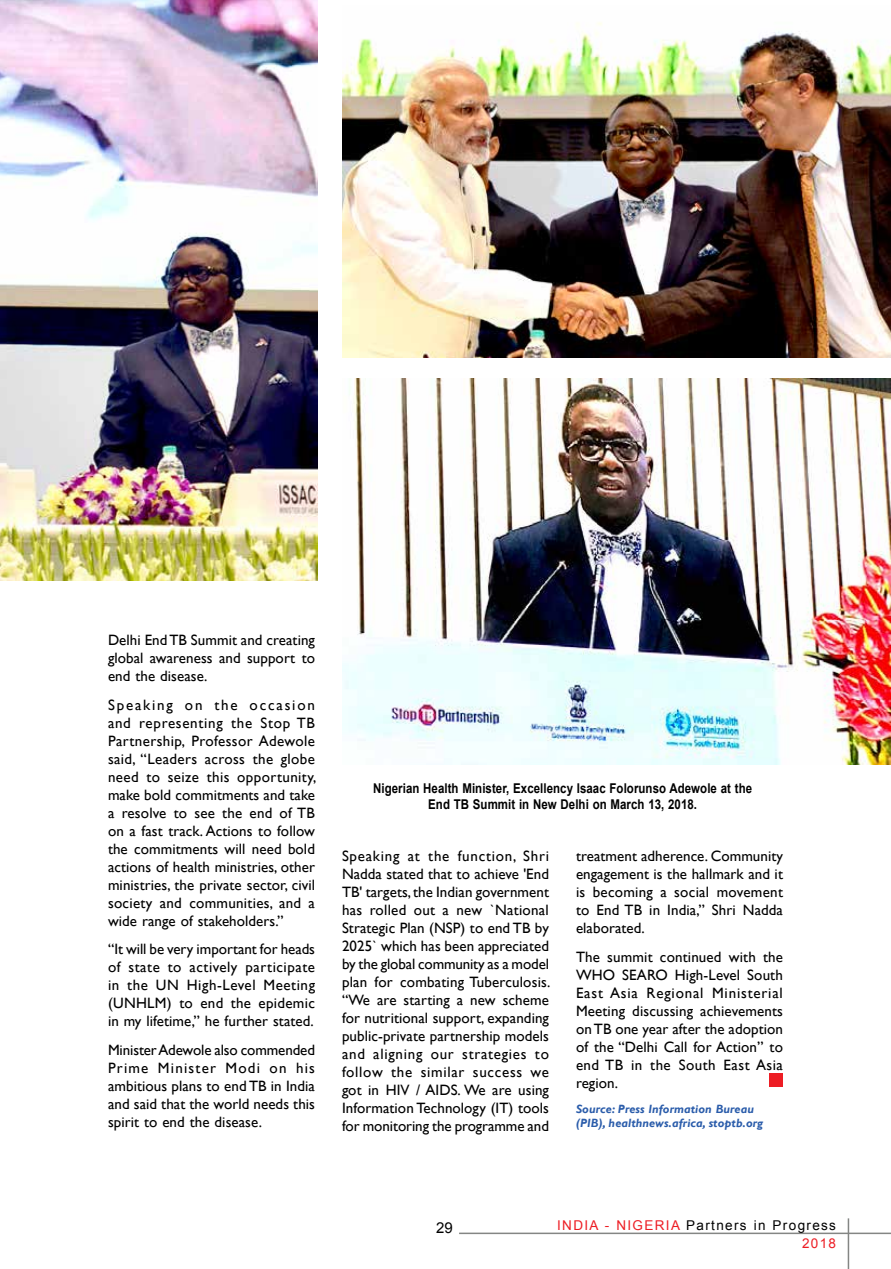
<style>
.page{position:relative;width:891px;height:1269px;background:#fff}
.page>*{position:absolute;margin:0;border:0;box-sizing:border-box;transform-origin:0 0}
.t1{font:15px/18px "Gill Sans";letter-spacing:.005em;color:#000;text-align:justify}
.t2{font:15px "Arial";color:#000}
.t3{font:700 13.5px/16.2px "Arial";letter-spacing:.005em;color:#000;text-align:center;scale:.85 1}
.t4{font:13.5px/18.1px "Arial";letter-spacing:.1em;color:#000;text-align:right}
.t5{font:italic 700 12px/14.4px "Gill Sans";letter-spacing:.005em;color:#2a5caa}
.s1{color:#ed1d24}
</style>
<div class="page">
<hr style="left:848px;top:1218px;width:1px;height:51px;background:#848684">
<hr style="left:459px;top:1233px;width:432px;height:1px;background:#848684">
<img style="left:0;top:0;width:318px;height:580px">
<img style="left:342px;top:378px;width:549px;height:387px">
<img style="left:343px;top:22px;width:548px;height:336px">
<div style="left:770px;top:1073px;width:13px;height:14px;background:#ed1d24"></div>
<p class="t1" style="left:108px;top:631px;width:209px">Delhi End TB Summit and creating global awareness and support to end the disease.</p>
<p class="t1" style="left:108px;top:696px;width:210px">Speaking on the occasion and representing the Stop TB Partnership, Professor Adewole said, “Leaders across the globe need to seize this opportunity, make bold commitments and take a resolve to see the end of TB on a fast track. Actions to follow the commitments will need bold actions of health ministries, other ministries, the private sector, civil society and communities, and a wide range of stakeholders.”</p>
<p class="t1" style="left:108px;top:941px;width:209px">“It will be very important for heads of state to actively participate in the UN High-Level Meeting (UNHLM) to end the epidemic in my lifetime,” he further stated.</p>
<p class="t1" style="left:108px;top:1041px;width:209px">Minister Adewole also commended Prime Minister Modi on his ambitious plans to end TB in India and said that the world needs this spirit to end the disease.</p>
<p class="t3" style="left:373px;top:780px;width:447px">Nigerian Health Minister, Excellency Isaac Folorunso Adewole at the<br>End TB Summit in New Delhi on March 13, 2018.</p>
<p class="t1" style="left:342px;top:847px;width:210px">Speaking at the function, Shri Nadda stated that to achieve 'End TB' targets, the Indian government has rolled out a new `National Strategic Plan (NSP) to end TB by 2025` which has been appreciated by the global community as a model plan for combating Tuberculosis. “We are starting a new scheme for nutritional support, expanding public-private partnership models and aligning our strategies to follow the similar success we got in HIV / AIDS. We are using Information Technology (IT) tools for monitoring the programme and</p>
<p class="t1" style="left:576px;top:847px;width:209px">treatment adherence. Community engagement is the hallmark and it is becoming a social movement to End TB in India,” Shri Nadda elaborated.</p>
<p class="t1" style="left:576px;top:948px;width:209px">The summit continued with the WHO SEARO High-Level South East Asia Regional Ministerial Meeting discussing achievements on TB one year after the adoption of the “Delhi Call for Action” to end TB in the South East Asia region.</p>
<p class="t5" style="left:576px;top:1102px;width:189px">Source: Press Information Bureau (PIB), healthnews.africa, stoptb.org</p>
<p class="t2" style="left:436px;top:1218px;width:18px">29</p>
<p class="t4" style="left:557px;top:1216px;width:280px"><span class="s1">India - ni geria</span> Partners in Progress<br><span class="s1">2018</span></p>
</div>
